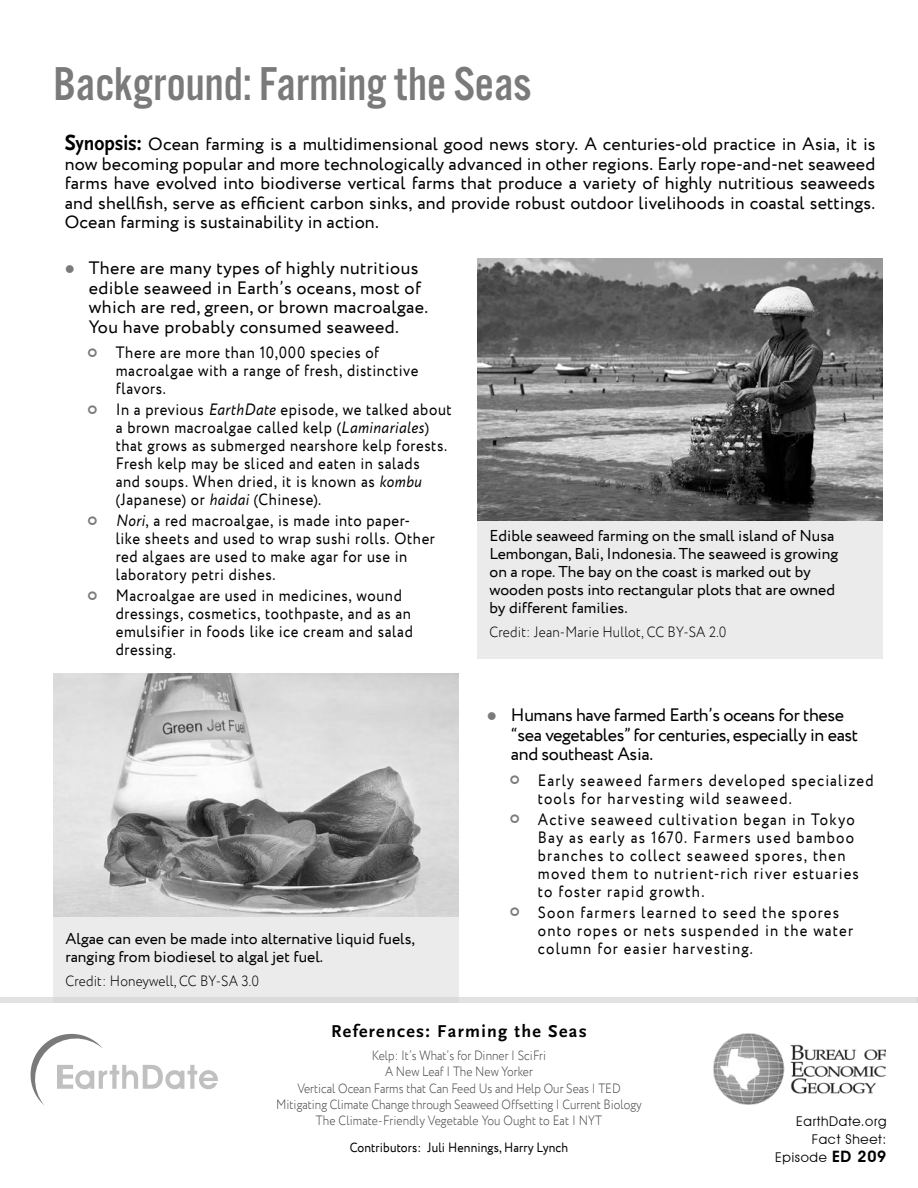
<style>
.page{position:relative;width:918px;height:1188px;background:#fff}
.page>*{position:absolute;margin:0;border:0;box-sizing:border-box;transform-origin:0 0}
.t1{font:49.35px "Alternate Got No 3 D";color:#7a7a7a}
.t2{font:18px/19.4px "Circe";letter-spacing:.01em;color:#000;text-align:justify}
.t3{font:18px/19.4px "Circe";letter-spacing:-.02em;color:#000}
.t4{font:700 18px "Scala Sans Pro";letter-spacing:.075em;color:#000}
.t5{font:16.5px/18px "Circe";letter-spacing:.045em;color:#000;scale:.9 1}
.t6{font:16.5px/18px "Circe";letter-spacing:.075em;color:#000;scale:.9 1}
.t7{font:16.5px/18px "Circe";letter-spacing:.08em;color:#000;scale:.9 1}
.t8{font:15.75px/18px "Circe";color:#000}
.t9{font:300 15px "Circe";letter-spacing:.01em;color:#000;scale:.9 1}
.t10{font:300 13.5px/16.2px "Circe";color:#474747;text-align:center;scale:.87 1}
.t11{font:13.5px "Circe";letter-spacing:.01em;color:#000;scale:.9 1}
.t12{font:13.5px/18px "Avant Garde IT Cby BT";letter-spacing:.05em;color:#000;text-align:right}
.s1{font-family:"Scala Sans Pro";font-weight:700;font-size:22.95px}
.s2{font-family:"Scala Sans Pro";font-weight:700;font-size:21.3px}
.s3{color:#7a7a7a}
.s4{font-style:italic}
.s5{font-weight:600;font-size:15.75px}
</style>
<div class="page">
<img style="left:713px;top:1034px;width:173px;height:71px">
<svg style="left:30px;top:1033px;width:188px;height:72px"></svg>
<img style="left:53px;top:673px;width:406px;height:245px">
<div style="left:53px;top:918px;width:406px;height:85px;background:#ebebeb"></div>
<div style="left:0;top:998px;width:918px;height:5px;background:#e2e2e2"></div>
<img style="left:478px;top:259px;width:405px;height:262px">
<div style="left:478px;top:521px;width:405px;height:137px;background:#ebebeb"></div>
<h1 class="t1" style="left:53px;top:58px;width:480px">Background: Farming the Seas</h1>
<p class="t2" style="left:65px;top:135px;width:812px"><span class="s1">S</span><span class="s2">ynopsis:</span> Ocean farming is a multidimensional good news story. A centuries-old practice in Asia, it is now becoming popular and more technologically advanced in other regions. Early rope-and-net seaweed farms have evolved into biodiverse vertical farms that produce a variety of highly nutritious seaweeds and shellfish, serve as efficient carbon sinks, and provide robust outdoor livelihoods in coastal settings.<br>Ocean farming is sustainability in action.</p>
<p class="t2" style="left:89px;top:259px;width:341px;text-align:left;text-indent:-24px"><span class="s3">●</span> There are many types of highly nutritious edible seaweed in Earth’s oceans, most of which are red, green, or brown macroalgae.<br>You have probably consumed seaweed.</p>
<p class="t5" style="left:116px;top:344px;width:338px">There are more than 10,000 species of macroalgae with a range of fresh, distinctive flavors.</p>
<p class="t5" style="left:116px;top:401px;width:375px">In a previous <span class="s4">EarthDate</span> episode, we talked about a brown macroalgae called kelp (<span class="s4">Laminariales</span>) that grows as submerged nearshore kelp forests.<br>Fresh kelp may be sliced and eaten in salads<br>and soups. When dried, it is known as <span class="s4">kombu </span>(Japanese) or <span class="s4">haidai</span> (Chinese).</p>
<p class="t5" style="left:116px;top:512px;width:356px"><span class="s4">Nori</span>, a red macroalgae, is made into paper&shy;like sheets and used to wrap sushi rolls. Other red algaes are used to make agar for use in laboratory petri dishes.</p>
<p class="t5" style="left:116px;top:587px;width:332px">Macroalgae are used in medicines, wound dressings, cosmetics, toothpaste, and as an emulsifier in foods like ice cream and salad dressing.</p>
<p class="t8" style="left:489px;top:528px;width:350px">Edible seaweed farming on the small island of Nusa Lembongan, Bali, Indonesia. The seaweed is growing on a rope. The bay on the coast is marked out by wooden posts into rectangular plots that are owned by different families.</p>
<p class="t9" style="left:489px;top:622px;width:265px">Credit: Jean-Marie Hullot, CC BY-SA 2.0</p>
<p class="t8" style="left:65px;top:930px;width:351px">Algae can even be made into alternative liquid fuels, ranging from biodiesel to algal jet fuel.</p>
<p class="t9" style="left:65px;top:971px;width:217px">Credit: Honeywell, CC BY-SA 3.0</p>
<p class="t3" style="left:511px;top:706px;width:349px;text-indent:-24px"><span class="s3">●</span> Humans have farmed Earth’s oceans for these “sea vegetables” for centuries, especially in east and southeast Asia.</p>
<p class="t7" style="left:538px;top:772px;width:374px">Early seaweed farmers developed specialized tools for harvesting wild seaweed.</p>
<p class="t6" style="left:538px;top:811px;width:358px">Active seaweed cultivation began in Tokyo Bay as early as 1670. Farmers used bamboo branches to collect seaweed spores, then moved them to nutrient-rich river estuaries to foster rapid growth.</p>
<p class="t7" style="left:538px;top:904px;width:352px">Soon farmers learned to seed the spores onto ropes or nets suspended in the water column for easier harvesting.</p>
<p class="t4" style="left:331px;top:1021px;width:257px">References: Farming the Seas</p>
<p class="t10" style="left:276px;top:1048px;width:422px">Kelp: It’s What’s for Dinner | SciFri<br>A New Leaf | The New Yorker<br>Vertical Ocean Farms that Can Feed Us and Help Our Seas | TED Mitigating Climate Change through Seaweed Offsetting | Current Biology The Climate-Friendly Vegetable You Ought to Eat | NYT</p>
<p class="t11" style="left:350px;top:1139px;width:244px">Contributors: Juli Hennings, Harry Lynch</p>
<p class="t12" style="left:775px;top:1113px;width:113px">EarthDate.org<br>Fact Sheet:<br>Episode <span class="s5">ED 209</span></p>
</div>
